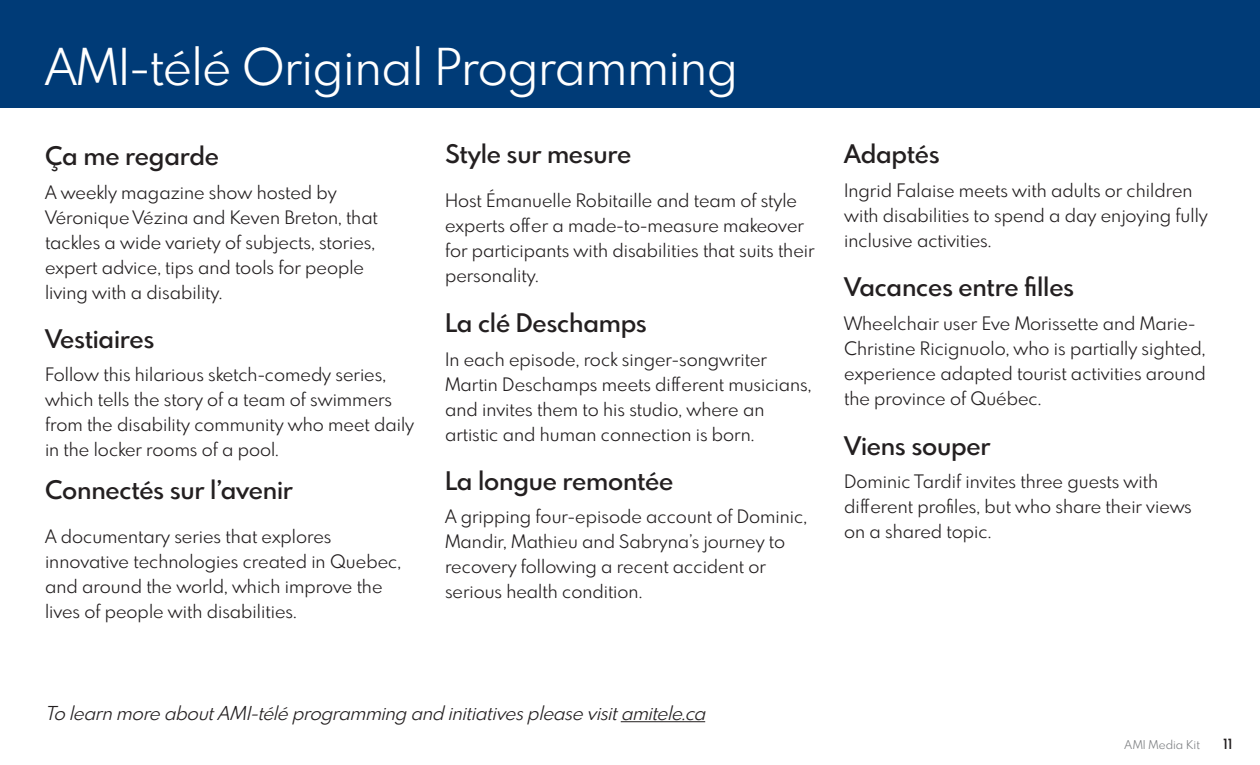
<style>
.page{position:relative;width:1260px;height:765px;background:#fff}
.page>*{position:absolute;margin:0;border:0;box-sizing:border-box;transform-origin:0 0}
.t1{font:49.62px "Spartan MB";letter-spacing:-.01em;color:#fff}
.t2{font:600 25px "Spartan MB";letter-spacing:-.01em;color:#231f20}
.t3{font:italic 18.75px "Spartan MB";color:#231f20}
.t4{font:18.12px/25px "Spartan MB";color:#231f20}
.t5{font:600 13.75px "Spartan MB";color:#231f20}
.t6{font:11.88px "Spartan MB";color:#808285}
</style>
<div class="page">
<div style="left:0;top:0;width:1260px;height:108px;background:#003b77"></div>
<hr style="left:621px;top:721px;width:84px;height:1px;background:#231f20">
<p class="t1" style="left:45px;top:33px;width:694px">AMI-télé Original Programming</p>
<p class="t2" style="left:45px;top:139px;width:176px">Ça me regarde</p>
<p class="t4" style="left:45px;top:179px;width:334px">A weekly magazine show hosted by Véronique Vézina and Keven Breton, that tackles a wide variety of subjects, stories, expert advice, tips and tools for people living with a disability.</p>
<p class="t2" style="left:45px;top:321px;width:111px">Vestiaires</p>
<p class="t4" style="left:45px;top:362px;width:371px">Follow this hilarious sketch-comedy series, which tells the story of a team of swimmers from the disability community who meet daily in the locker rooms of a pool.</p>
<p class="t2" style="left:45px;top:473px;width:250px">Connectés sur l’avenir</p>
<p class="t4" style="left:45px;top:523px;width:358px">A documentary series that explores innovative technologies created in Quebec, and around the world, which improve the lives of people with disabilities.</p>
<p class="t2" style="left:445px;top:137px;width:188px">Style sur mesure</p>
<p class="t4" style="left:445px;top:187px;width:371px">Host Émanuelle Robitaille and team of style experts offer a made-to-measure makeover for participants with disabilities that suits their personality.</p>
<p class="t2" style="left:445px;top:306px;width:203px">La clé Deschamps</p>
<p class="t4" style="left:445px;top:346px;width:368px">In each episode, rock singer-songwriter Martin Deschamps meets different musicians, and invites them to his studio, where an artistic and human connection is born.</p>
<p class="t2" style="left:445px;top:463px;width:230px">La longue remontée</p>
<p class="t4" style="left:445px;top:504px;width:364px">A gripping four-episode account of Dominic, Mandir, Mathieu and Sabryna’s journey to recovery following a recent accident or serious health condition.</p>
<p class="t2" style="left:844px;top:137px;width:97px">Adaptés</p>
<p class="t4" style="left:844px;top:177px;width:365px">Ingrid Falaise meets with adults or children with disabilities to spend a day enjoying fully inclusive activities.</p>
<p class="t2" style="left:844px;top:269px;width:232px">Vacances entre filles</p>
<p class="t4" style="left:844px;top:310px;width:363px">Wheelchair user Eve Morissette and Marie-Christine Ricignuolo, who is partially sighted, experience adapted tourist activities around the province of Québec.</p>
<p class="t2" style="left:844px;top:428px;width:148px">Viens souper</p>
<p class="t4" style="left:844px;top:469px;width:349px">Dominic Tardif invites three guests with different profiles, but who share their views on a shared topic.</p>
<p class="t3" style="left:45px;top:700px;width:667px">To learnmoreaboutAMI-téléprogramming and initiativespleasevisitamitele.ca</p>
<p class="t6" style="left:1125px;top:737px;width:77px">AMI Media Kit</p>
<p class="t5" style="left:1223px;top:735px;width:11px">11</p>
</div>
